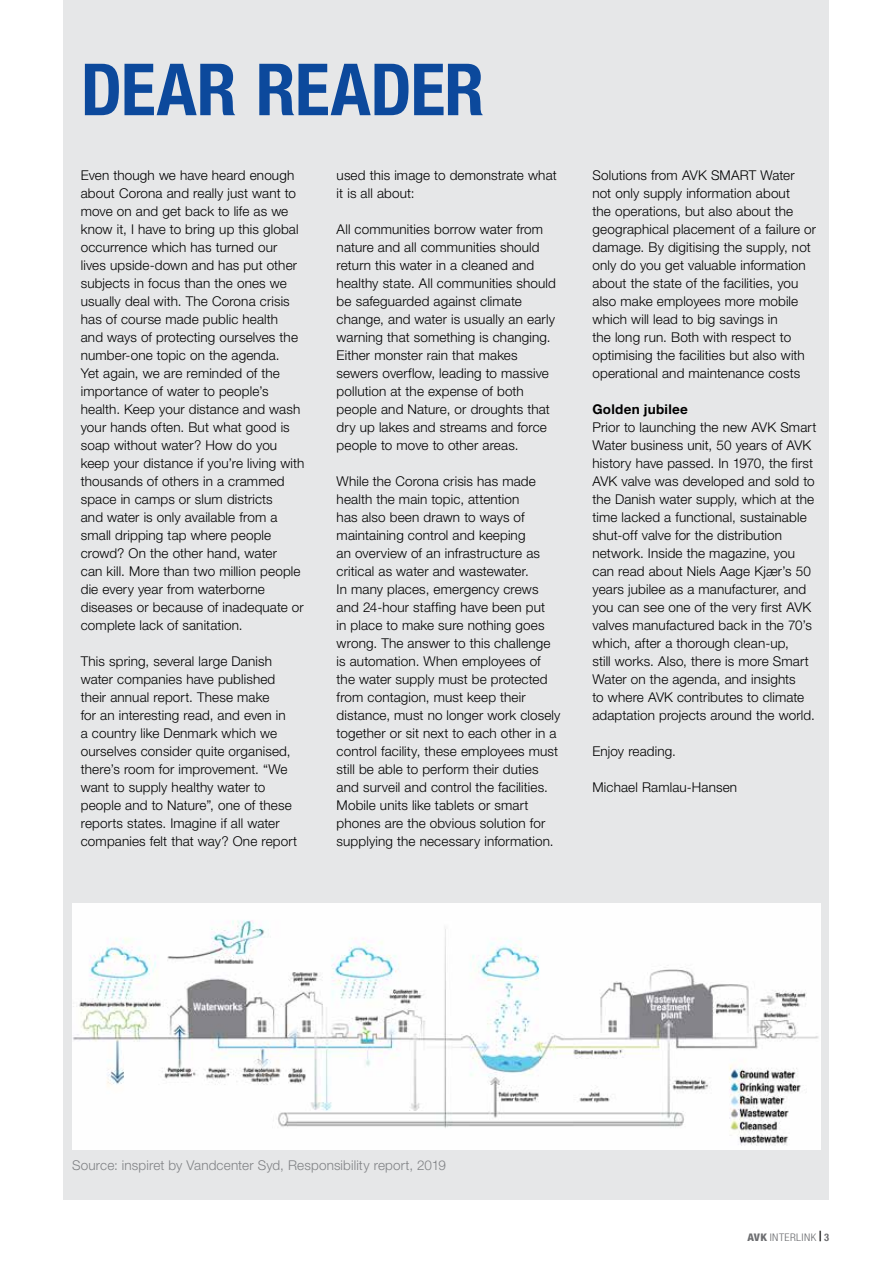
<style>
.page{position:relative;width:893px;height:1263px;background:#fff}
.page>*{position:absolute;margin:0;border:0;box-sizing:border-box;transform-origin:0 0}
.t1{font:700 condensed 72px "Helvetica Neue LT Pro";letter-spacing:-.01em;color:#0c499c}
.t2{font:300 13.5px/18px "Helvetica Neue LT Pro";letter-spacing:.01em;color:#000}
.t3{font:300 13.5px "Helvetica Neue LT Pro";letter-spacing:.01em;color:#808285}
.t4{font:700 13.5px "Helvetica Neue LT Pro";letter-spacing:.02em;color:#000}
.t5{font:300 condensed 10.5px "Helvetica Neue LT Pro";letter-spacing:.035em;color:#6d6e71;scale:1.1 1}
.s1{font-weight:800}
.s2{font-weight:700;font-stretch:normal;color:#000}
.s3{font-weight:700}
</style>
<div class="page">
<div style="left:64px;top:0;width:765px;height:1199px;background:#e6e7e8"></div>
<img style="left:72px;top:904px;width:749px;height:245px">
<h1 class="t1" style="left:81px;top:46px;width:405px">DEAR READER</h1>
<p class="t2" style="left:81px;top:166px;width:225px">Even though we have heard enough about Corona and really just want to move on and get back to life as we know it, I have to bring up this global occurrence which has turned our lives upside-down and has put other subjects in focus than the ones we usually deal with. The Corona crisis has of course made public health<br>and ways of protecting ourselves the number-one topic on the agenda.<br>Yet again, we are reminded of the importance of water to people’s health. Keep your distance and wash your hands often. But what good is soap without water? How do you keep your distance if you’re living with thousands of others in a crammed space in camps or slum districts<br>and water is only available from a small dripping tap where people crowd? On the other hand, water<br>can kill. More than two million people die every year from waterborne diseases or because of inadequate or complete lack of sanitation.</p>
<p class="t2" style="left:81px;top:652px;width:218px">This spring, several large Danish water companies have published their annual report. These make<br>for an interesting read, and even in<br>a country like Denmark which we ourselves consider quite organised, there’s room for improvement. “We want to supply healthy water to people and to Nature”, one of these reports states. Imagine if all water companies felt that way? One report</p>
<p class="t2" style="left:337px;top:166px;width:222px">used this image to demonstrate what it is all about:</p>
<p class="t2" style="left:337px;top:220px;width:221px">All communities borrow water from nature and all communities should return this water in a cleaned and healthy state. All communities should be safeguarded against climate change, and water is usually an early warning that something is changing.<br>Either monster rain that makes sewers overflow, leading to massive pollution at the expense of both people and Nature, or droughts that dry up lakes and streams and force people to move to other areas.</p>
<p class="t2" style="left:337px;top:472px;width:225px">While the Corona crisis has made health the main topic, attention<br>has also been drawn to ways of maintaining control and keeping<br>an overview of an infrastructure as critical as water and wastewater.<br>In many places, emergency crews and 24-hour staffing have been put<br>in place to make sure nothing goes wrong. The answer to this challenge is automation. When employees of the water supply must be protected from contagion, must keep their distance, must no longer work closely together or sit next to each other in a control facility, these employees must still be able to perform their duties and surveil and control the facilities.<br>Mobile units like tablets or smart phones are the obvious solution for supplying the necessary information.</p>
<p class="t2" style="left:592px;top:166px;width:225px">Solutions from AVK SMART Water not only supply information about<br>the operations, but also about the geographical placement of a failure or damage. By digitising the supply, not only do you get valuable information about the state of the facilities, you also make employees more mobile which will lead to big savings in<br>the long run. Both with respect to optimising the facilities but also with operational and maintenance costs</p>
<p class="t4" style="left:592px;top:401px;width:97px">Golden jubilee</p>
<p class="t2" style="left:592px;top:418px;width:225px">Prior to launching the new AVK Smart Water business unit, 50 years of AVK history have passed. In 1970, the first AVK valve was developed and sold to the Danish water supply, which at the time lacked a functional, sustainable shut-off valve for the distribution network. Inside the magazine, you can read about Niels Aage Kjær’s 50 years jubilee as a manufacturer, and you can see one of the very first AVK valves manufactured back in the 70’s which, after a thorough clean-up,<br>still works. Also, there is more Smart Water on the agenda, and insights<br>to where AVK contributes to climate adaptation projects around the world.</p>
<p class="t2" style="left:592px;top:742px;width:85px">Enjoy reading.</p>
<p class="t2" style="left:592px;top:778px;width:146px">Michael Ramlau-Hansen</p>
<p class="t3" style="left:72px;top:1157px;width:375px">Source: inspiret by Vandcenter Syd, Responsibility report, 2019</p>
<p class="t5" style="left:747px;top:1231px;width:76px"><span class="s1">AVK</span> INTERLINK <span class="s2">|</span> <span class="s3">3</span></p>
</div>
